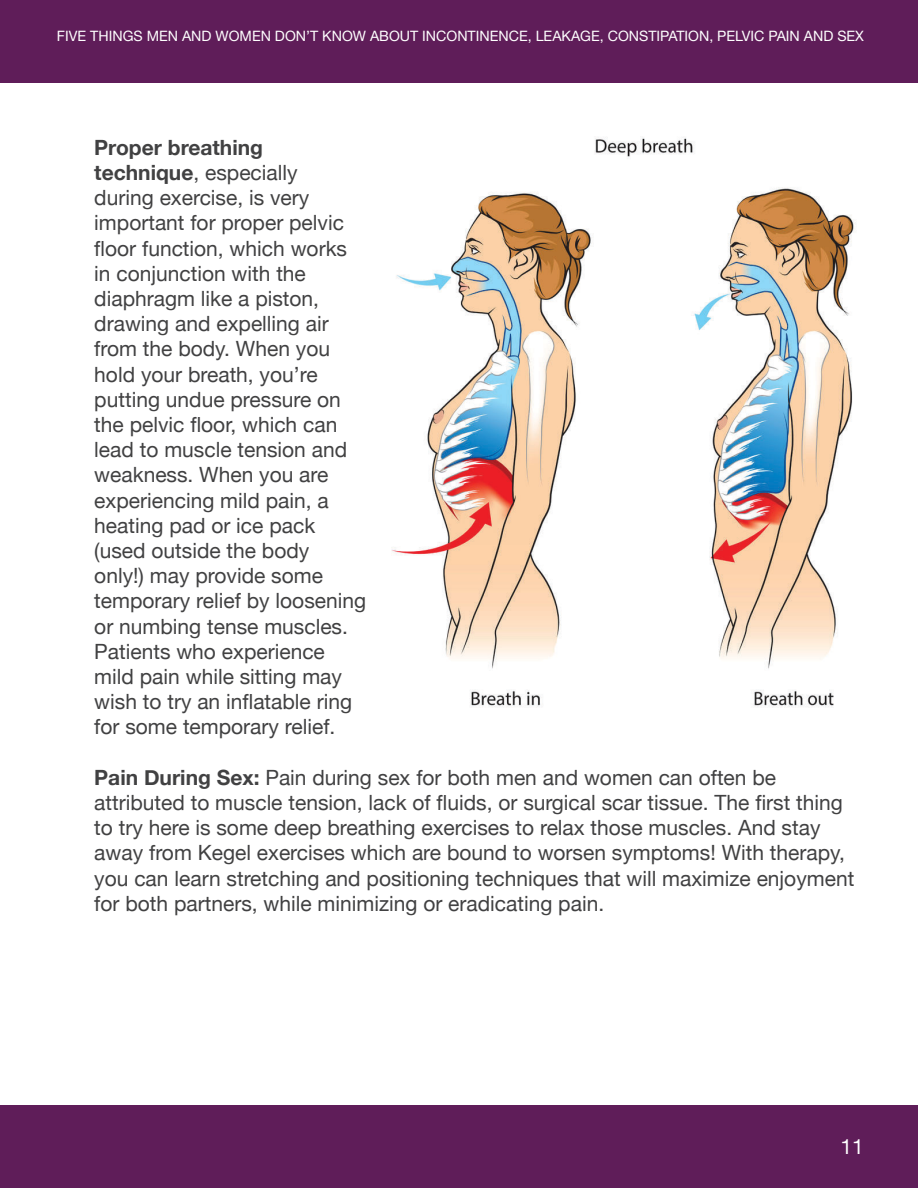
<style>
.page{position:relative;width:918px;height:1188px;background:#fff}
.page>*{position:absolute;margin:0;border:0;box-sizing:border-box;transform-origin:0 0}
.t1{font:21px/25.2px "Helvetica Neue";color:#414142}
.t2{font:21px "Helvetica Neue";color:#fff}
.t3{font:14.25px "Helvetica Neue";color:#fff}
.s1{font-weight:700}
</style>
<div class="page">
<div style="left:0;top:0;width:918px;height:83px;background:#5f1d59"></div>
<div style="left:0;top:1105px;width:918px;height:83px;background:#5f1d59"></div>
<img style="left:391px;top:137px;width:463px;height:570px">
<p class="t3" style="left:57px;top:25px;width:809px">FIVE THINGS MEN AND WOMEN DON’T KNOW ABOUT INCONTINENCE, LEAKAGE, CONSTIPATION, PELVIC PAIN AND SEX</p>
<p class="t1" style="left:94px;top:136px;width:273px"><span class="s1">Proper breathing technique</span>, especially<br>during exercise, is very important for proper pelvic floor function, which works in conjunction with the diaphragm like a piston, drawing and expelling air from the body. When you hold your breath, you’re putting undue pressure on the pelvic floor, which can lead to muscle tension and weakness. When you are experiencing mild pain, a heating pad or ice pack (used outside the body<br>only!) may provide some temporary relief by loosening or numbing tense muscles.<br>Patients who experience mild pain while sitting may wish to try an inflatable ring for some temporary relief.</p>
<p class="t1" style="left:94px;top:766px;width:762px"><span class="s1">Pain During Sex:</span> Pain during sex for both men and women can often be attributed to muscle tension, lack of fluids, or surgical scar tissue. The first thing to try here is some deep breathing exercises to relax those muscles. And stay away from Kegel exercises which are bound to worsen symptoms! With therapy, you can learn stretching and positioning techniques that will maximize enjoyment for both partners, while minimizing or eradicating pain.</p>
<p class="t2" style="left:841px;top:1131px;width:25px">11</p>
</div>
